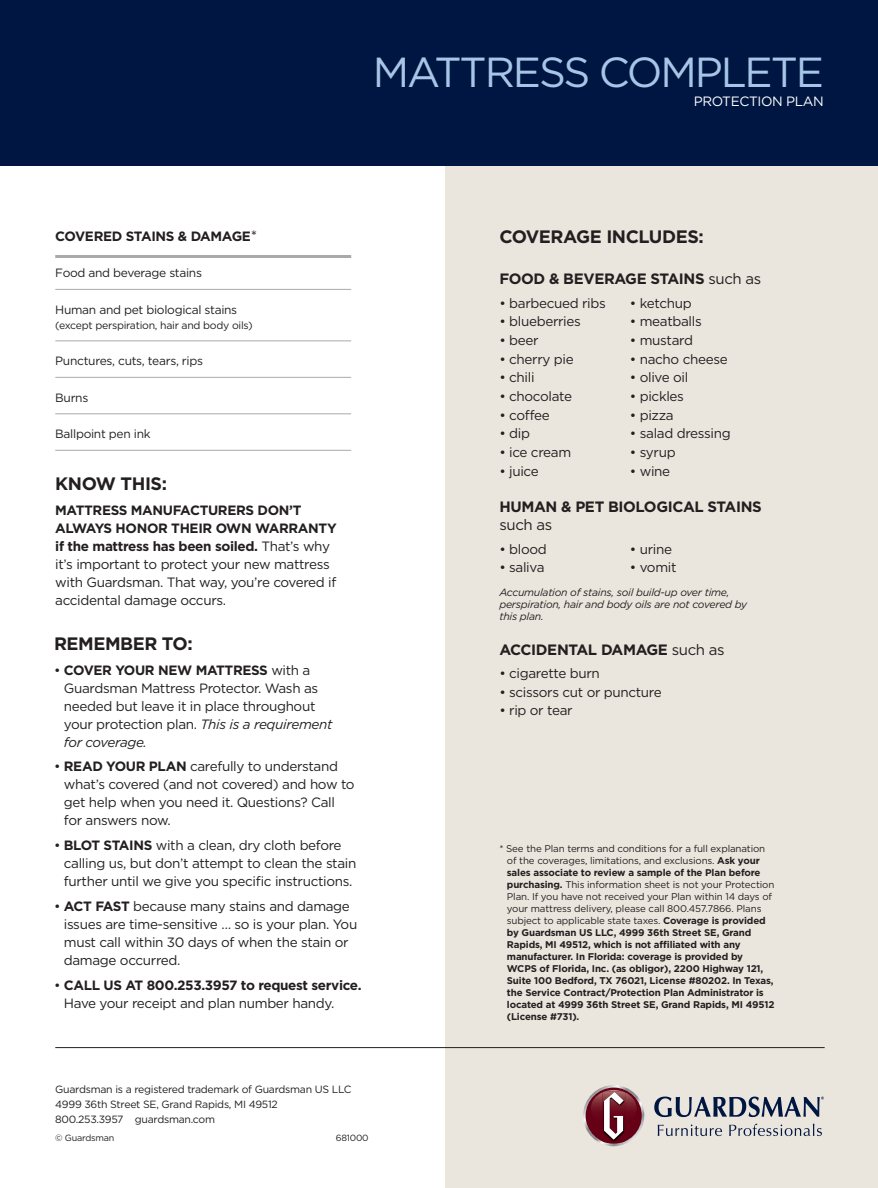
<style>
.page{position:relative;width:878px;height:1188px;background:#fff}
.page>*{position:absolute;margin:0;border:0;box-sizing:border-box;transform-origin:0 0}
.t1{font:42px "Gotham";letter-spacing:-.05em;color:#a7c5e7}
.t2{font:700 18px "Gotham";letter-spacing:-.025em;color:#231f20}
.t3{font:700 15px/18px "Gotham";letter-spacing:-.025em;color:#231f20}
.t4{font:13.5px/18px "Gotham";letter-spacing:-.025em;color:#231f20}
.t5{font:700 13.5px/18px "Gotham";letter-spacing:-.025em;color:#231f20}
.t6{font:13.5px "Gotham";letter-spacing:-.025em;color:#fff}
.t7{font:12px "Gotham";letter-spacing:-.025em;color:#231f20}
.t8{font:10.5px "Gotham";letter-spacing:-.025em;color:#231f20}
.t9{font:italic 10.5px/12px "Gotham";letter-spacing:-.025em;color:#231f20}
.t10{font:700 9.75px/12px "Gotham";letter-spacing:-.015em;color:#231f20}
.t11{font:9px "Gotham";letter-spacing:-.025em;color:#231f20}
.s1{font-weight:400;font-size:15px}
.s2{font-weight:700}
.s3{font-style:italic}
.s4{font-weight:400}
</style>
<div class="page">
<div style="left:445px;top:113px;width:433px;height:1075px;background:#ebe6dd"></div>
<div style="left:0;top:0;width:878px;height:166px;background:#001642"></div>
<svg style="left:583px;top:1085px;width:61px;height:61px"></svg>
<svg style="left:654px;top:1097px;width:170px;height:20px"></svg>
<svg style="left:657px;top:1125px;width:65px;height:11px"></svg>
<svg style="left:729px;top:1124px;width:92px;height:12px"></svg>
<hr style="left:55px;top:1047px;width:769px;height:1px;background:#231f20">
<hr style="left:55px;top:255px;width:296px;height:3px;background:#a8a9ad">
<hr style="left:55px;top:289px;width:296px;height:1px;background:#a8a9ad">
<hr style="left:55px;top:341px;width:296px;height:1px;background:#a8a9ad">
<hr style="left:55px;top:377px;width:296px;height:1px;background:#a8a9ad">
<hr style="left:55px;top:414px;width:296px;height:1px;background:#a8a9ad">
<hr style="left:55px;top:450px;width:296px;height:1px;background:#a8a9ad">
<p class="t1" style="left:373px;top:46px;width:452px">MATTRESS COMPLETE</p>
<p class="t6" style="left:693px;top:93px;width:132px">PROTECTION PLAN</p>
<p class="t5" style="left:55px;top:227px;width:203px">COVERED STAINS &amp; DAMAGE<span class="s1">*</span></p>
<p class="t7" style="left:55px;top:265px;width:148px">Food and beverage stains</p>
<p class="t7" style="left:55px;top:302px;width:183px">Human and pet biological stains</p>
<p class="t8" style="left:55px;top:318px;width:199px">(except perspiration, hair and body oils)</p>
<p class="t7" style="left:55px;top:353px;width:149px">Punctures, cuts, tears, rips</p>
<p class="t7" style="left:55px;top:390px;width:35px">Burns</p>
<p class="t7" style="left:55px;top:426px;width:97px">Ballpoint pen ink</p>
<p class="t2" style="left:55px;top:473px;width:113px">KNOW THIS:</p>
<p class="t4" style="left:55px;top:501px;width:283px"><span class="s2">MATTRESS MANUFACTURERS DON’T ALWAYS HONOR THEIR OWN WARRANTY if the mattress has been soiled.</span> That’s why it’s important to protect your new mattress with Guardsman. That way, you’re covered if accidental damage occurs.</p>
<p class="t2" style="left:54px;top:632px;width:140px">REMEMBER TO:</p>
<p class="t4" style="left:64px;top:660px;width:270px;text-indent:-10px">• <span class="s2">COVER YOUR NEW MATTRESS</span> with a Guardsman Mattress Protector. Wash as needed but leave it in place throughout your protection plan. <span class="s3">This is a requirement for coverage.</span></p>
<p class="t4" style="left:64px;top:757px;width:292px;text-indent:-10px">• <span class="s2">READ YOUR PLAN</span> carefully to understand what’s covered (and not covered) and how to get help when you need it. Questions? Call for answers now.</p>
<p class="t4" style="left:64px;top:836px;width:294px;text-indent:-10px">• <span class="s2">BLOT STAINS</span> with a clean, dry cloth before calling us, but don’t attempt to clean the stain further until we give you specific instructions.</p>
<p class="t4" style="left:64px;top:897px;width:295px;text-indent:-10px">• <span class="s2">ACT FAST</span> because many stains and damage issues are time-sensitive … so is your plan. You must call within 30 days of when the stain or damage occurred.</p>
<p class="t5" style="left:64px;top:976px;width:299px;text-indent:-10px"><span class="s4">•</span> CALL US AT 800.253.3957 to request service.<br><span class="s4">Have your receipt and plan number handy.</span></p>
<p class="t8" style="left:55px;top:1083px;width:298px">Guardsman is a registered trademark of Guardsman US LLC</p>
<p class="t8" style="left:55px;top:1098px;width:224px">4999 36th Street SE, Grand Rapids, MI 49512</p>
<p class="t8" style="left:55px;top:1113px;width:161px">800.253.3957 guardsman.com</p>
<p class="t11" style="left:55px;top:1132px;width:60px">© Guardsman</p>
<p class="t11" style="left:336px;top:1132px;width:34px">681000</p>
<p class="t2" style="left:499px;top:226px;width:206px">COVERAGE INCLUDES:</p>
<p class="t3" style="left:499px;top:270px;width:263px">FOOD &amp; BEVERAGE STAINS <span class="s4">such as</span></p>
<p class="t4" style="left:499px;top:294px;width:108px">• barbecued ribs</p>
<p class="t4" style="left:630px;top:294px;width:63px">• ketchup</p>
<p class="t4" style="left:499px;top:312px;width:83px">• blueberries</p>
<p class="t4" style="left:630px;top:312px;width:73px">• meatballs</p>
<p class="t4" style="left:499px;top:331px;width:41px">• beer</p>
<p class="t4" style="left:630px;top:331px;width:64px">• mustard</p>
<p class="t4" style="left:499px;top:350px;width:76px">• cherry pie</p>
<p class="t4" style="left:630px;top:350px;width:99px">• nacho cheese</p>
<p class="t4" style="left:499px;top:368px;width:37px">• chili</p>
<p class="t4" style="left:630px;top:368px;width:60px">• olive oil</p>
<p class="t4" style="left:499px;top:387px;width:74px">• chocolate</p>
<p class="t4" style="left:630px;top:387px;width:55px">• pickles</p>
<p class="t4" style="left:499px;top:406px;width:52px">• coffee</p>
<p class="t4" style="left:630px;top:406px;width:45px">• pizza</p>
<p class="t4" style="left:499px;top:424px;width:32px">• dip</p>
<p class="t4" style="left:630px;top:424px;width:102px">• salad dressing</p>
<p class="t4" style="left:499px;top:443px;width:73px">• ice cream</p>
<p class="t4" style="left:630px;top:443px;width:47px">• syrup</p>
<p class="t4" style="left:499px;top:462px;width:41px">• juice</p>
<p class="t4" style="left:630px;top:462px;width:42px">• wine</p>
<p class="t3" style="left:499px;top:498px;width:264px">HUMAN &amp; PET BIOLOGICAL STAINS <span class="s4">such as</span></p>
<p class="t4" style="left:499px;top:540px;width:49px">• blood</p>
<p class="t4" style="left:630px;top:540px;width:44px">• urine</p>
<p class="t4" style="left:499px;top:558px;width:47px">• saliva</p>
<p class="t4" style="left:630px;top:558px;width:48px">• vomit</p>
<p class="t9" style="left:499px;top:586px;width:249px">Accumulation of stains, soil build-up over time, perspiration, hair and body oils are not covered by this plan.</p>
<p class="t3" style="left:499px;top:640px;width:227px">ACCIDENTAL DAMAGE <span class="s4">such as</span></p>
<p class="t4" style="left:499px;top:664px;width:102px">• cigarette burn</p>
<p class="t4" style="left:499px;top:683px;width:164px">• scissors cut or puncture</p>
<p class="t4" style="left:499px;top:701px;width:75px">• rip or tear</p>
<p class="t10" style="left:507px;top:842px;width:269px;text-indent:-8px"><span class="s4">* See the Plan terms and conditions for a full explanation of the coverages, limitations, and exclusions.</span> Ask your sales associate to review a sample of the Plan before purchasing. <span class="s4">This information sheet is not your Protection Plan. If you have not received your Plan within 14 days of your mattress delivery, please call 800.457.7866. Plans subject to applicable state taxes.</span> Coverage is provided by Guardsman US LLC, 4999 36th Street SE, Grand Rapids, MI 49512, which is not affiliated with any manufacturer. In Florida: coverage is provided by WCPS of Florida, Inc. (as obligor), 2200 Highway 121, Suite 100 Bedford, TX 76021, License #80202. In Texas, the Service Contract/Protection Plan Administrator is located at 4999 36th Street SE, Grand Rapids, MI 49512 (License #731).</p>
</div>
